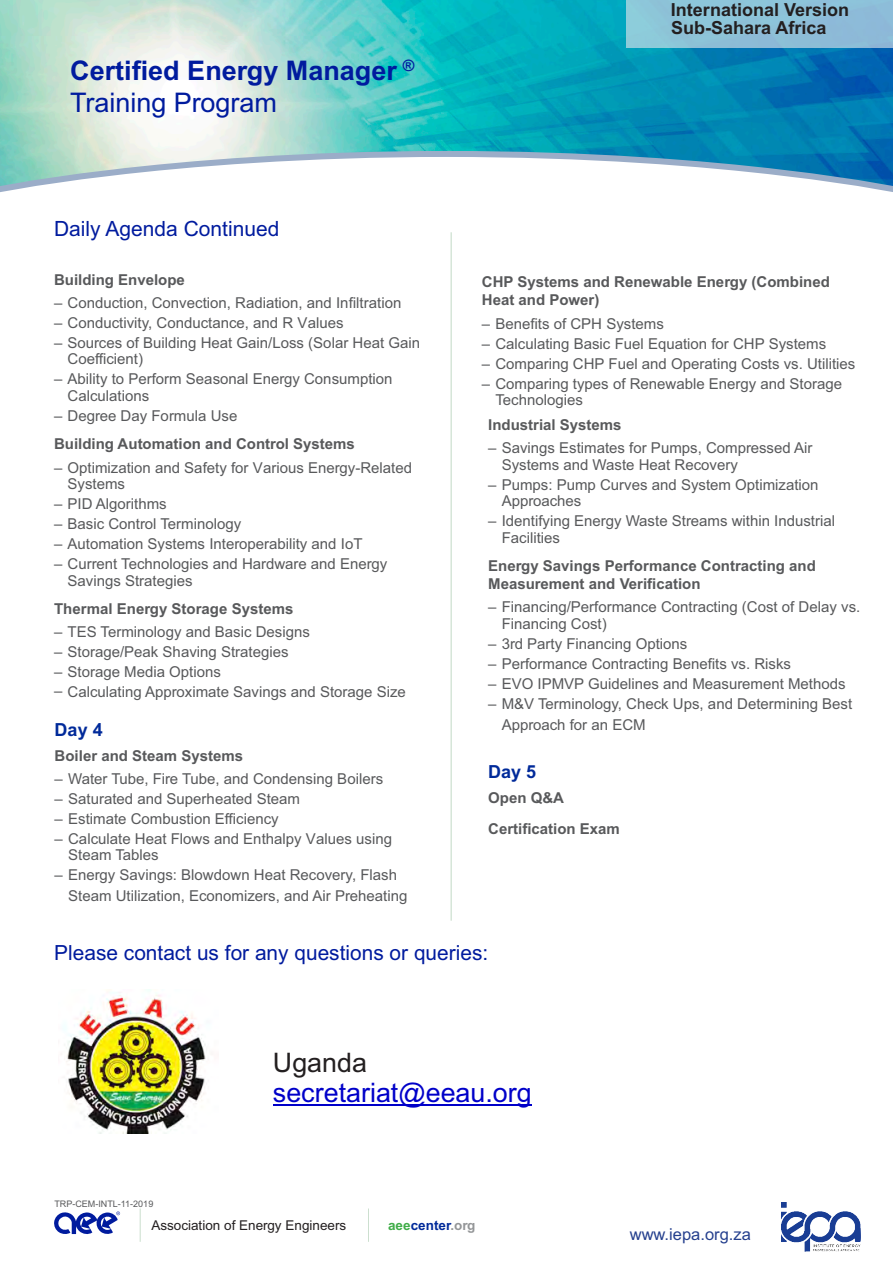
<style>
.page{position:relative;width:893px;height:1262px;background:#fff}
.page>*{position:absolute;margin:0;border:0;box-sizing:border-box;transform-origin:0 0}
.t1{font:700 27px/32.4px "Arial";color:#001b9e}
.t2{font:26.85px "Arial";color:#0000c9}
.t3{font:26.85px "Arial";color:#231f20}
.t4{font:21px "Arial";color:#001b9e}
.t5{font:20.85px "Arial";color:#001b9e}
.t6{font:700 18px/17.4px "Arial";color:#231f20}
.t7{font:700 18px "Arial";color:#002a9a}
.t8{font:16.5px "Arial";color:#25408e}
.t9{font:15px/16.5px "Arial";color:#58595b}
.t10{font:700 15px/18px "Arial";color:#58595b}
.t11{font:13.5px "Arial";color:#231f20}
.t12{font:700 13.5px "Arial";color:#002a9a}
.t13{font:9px "Arial";color:#58595b}
.s1{font-weight:400}
.s2{color:#41ad49}
.s3{color:#949698}
</style>
<div class="page">
<svg style="left:0;top:0;width:893px;height:192px"></svg>
<svg style="left:54px;top:1211px;width:66px;height:24px"></svg>
<hr style="left:140px;top:1208px;width:1px;height:33px;background:#20762f">
<hr style="left:368px;top:1208px;width:1px;height:33px;background:#20762f">
<div style="left:626px;top:0;width:267px;height:47px;background:#8dc2d8"></div>
<img style="left:781px;top:1202px;width:79px;height:49px">
<img style="left:63px;top:989px;width:143px;height:144px">
<hr style="left:273px;top:1104px;width:259px;height:2px;background:#0000c9">
<hr style="left:451px;top:232px;width:1px;height:688px;background:#20762f">
<h1 class="t1" style="left:70px;top:56px;width:346px">Certified Energy Manager <sup>®<br></sup><span class="s1">Training Program</span></h1>
<h3 class="t4" style="left:54px;top:220px;width:227px">Daily Agenda Continued</h3>
<p class="t10" style="left:54px;top:272px;width:132px">Building Envelope</p>
<p class="t9" style="left:54px;top:296px;width:349px">– Conduction, Convection, Radiation, and Infiltration</p>
<p class="t9" style="left:54px;top:316px;width:291px">– Conductivity, Conductance, and R Values</p>
<p class="t9" style="left:68px;top:336px;width:354px;text-indent:-14px">– Sources of Building Heat Gain/Loss (Solar Heat Gain<br>Coefficient)</p>
<p class="t9" style="left:68px;top:372px;width:326px;text-indent:-14px">– Ability to Perform Seasonal Energy Consumption<br>Calculations</p>
<p class="t9" style="left:54px;top:409px;width:185px">– Degree Day Formula Use</p>
<p class="t10" style="left:54px;top:436px;width:302px">Building Automation and Control Systems</p>
<p class="t9" style="left:68px;top:460px;width:346px;text-indent:-14px">– Optimization and Safety for Various Energy-Related<br>Systems</p>
<p class="t9" style="left:54px;top:497px;width:114px">– PID Algorithms</p>
<p class="t9" style="left:54px;top:517px;width:189px">– Basic Control Terminology</p>
<p class="t9" style="left:54px;top:537px;width:310px">– Automation Systems Interoperability and IoT</p>
<p class="t9" style="left:68px;top:557px;width:321px;text-indent:-14px">– Current Technologies and Hardware and Energy<br>Savings Strategies</p>
<p class="t10" style="left:54px;top:601px;width:241px">Thermal Energy Storage Systems</p>
<p class="t9" style="left:54px;top:625px;width:257px">– TES Terminology and Basic Designs</p>
<p class="t9" style="left:54px;top:645px;width:236px">– Storage/Peak Shaving Strategies</p>
<p class="t9" style="left:54px;top:665px;width:168px">– Storage Media Options</p>
<p class="t9" style="left:54px;top:685px;width:353px">– Calculating Approximate Savings and Storage Size</p>
<p class="t7" style="left:55px;top:722px;width:50px">Day 4</p>
<p class="t10" style="left:55px;top:747px;width:190px">Boiler and Steam Systems</p>
<p class="t9" style="left:55px;top:771px;width:330px">– Water Tube, Fire Tube, and Condensing Boilers</p>
<p class="t9" style="left:55px;top:791px;width:247px">– Saturated and Superheated Steam</p>
<p class="t9" style="left:55px;top:811px;width:226px">– Estimate Combustion Efficiency</p>
<p class="t9" style="left:68px;top:831px;width:325px;text-indent:-14px">– Calculate Heat Flows and Enthalpy Values using<br>Steam Tables</p>
<p class="t9" style="left:68px;top:866px;width:341px;line-height:21px;text-indent:-14px">– Energy Savings: Blowdown Heat Recovery, Flash<br>Steam Utilization, Economizers, and Air Preheating</p>
<p class="t6" style="left:670px;top:3px;width:180px">International Version<br>Sub-Sahara Africa</p>
<p class="t10" style="left:482px;top:274px;width:349px">CHP Systems and Renewable Energy (Combined<br>Heat and Power)</p>
<p class="t9" style="left:482px;top:316px;width:183px">– Benefits of CPH Systems</p>
<p class="t9" style="left:482px;top:336px;width:346px">– Calculating Basic Fuel Equation for CHP Systems</p>
<p class="t9" style="left:482px;top:356px;width:375px">– Comparing CHP Fuel and Operating Costs vs. Utilities</p>
<p class="t9" style="left:495px;top:376px;width:348px;text-indent:-14px">– Comparing types of Renewable Energy and Storage<br>Technologies</p>
<p class="t10" style="left:488px;top:417px;width:135px">Industrial Systems</p>
<p class="t9" style="left:501px;top:441px;width:312px;text-indent:-14px">– Savings Estimates for Pumps, Compressed Air<br>Systems and Waste Heat Recovery</p>
<p class="t9" style="left:501px;top:477px;width:318px;text-indent:-14px">– Pumps: Pump Curves and System Optimization<br>Approaches</p>
<p class="t9" style="left:501px;top:514px;width:335px;text-indent:-14px">– Identifying Energy Waste Streams within Industrial<br>Facilities</p>
<p class="t10" style="left:488px;top:558px;width:329px">Energy Savings Performance Contracting and<br>Measurement and Verification</p>
<p class="t9" style="left:501px;top:600px;width:360px;text-indent:-14px">– Financing/Performance Contracting (Cost of Delay vs.<br>Financing Cost)</p>
<p class="t9" style="left:488px;top:636px;width:201px">– 3rd Party Financing Options</p>
<p class="t9" style="left:488px;top:656px;width:304px">– Performance Contracting Benefits vs. Risks</p>
<p class="t9" style="left:488px;top:676px;width:359px">– EVO IPMVP Guidelines and Measurement Methods</p>
<p class="t9" style="left:501px;top:694px;width:352px;line-height:21px;text-indent:-14px">– M&amp;V Terminology, Check Ups, and Determining Best<br>Approach for an ECM</p>
<p class="t7" style="left:488px;top:764px;width:50px">Day 5</p>
<p class="t10" style="left:488px;top:783px;width:133px;line-height:31.5px">Open Q&amp;A<br>Certification Exam</p>
<h3 class="t5" style="left:54px;top:944px;width:435px">Please contact us for any questions or queries:</h3>
<p class="t13" style="left:54px;top:1200px;width:100px">TRP-CEM-INTL-11-2019</p>
<h2 class="t3" style="left:273px;top:1052px;width:96px">Uganda</h2>
<h2 class="t2" style="left:273px;top:1082px;width:260px">secretariat@eeau.org</h2>
<p class="t11" style="left:151px;top:1220px;width:196px">Association of Energy Engineers</p>
<p class="t12" style="left:388px;top:1220px;width:89px"><span class="s2">aee</span>center<span class="s3">.org</span></p>
<p class="t8" style="left:629px;top:1227px;width:123px">www.iepa.org.za</p>
</div>
